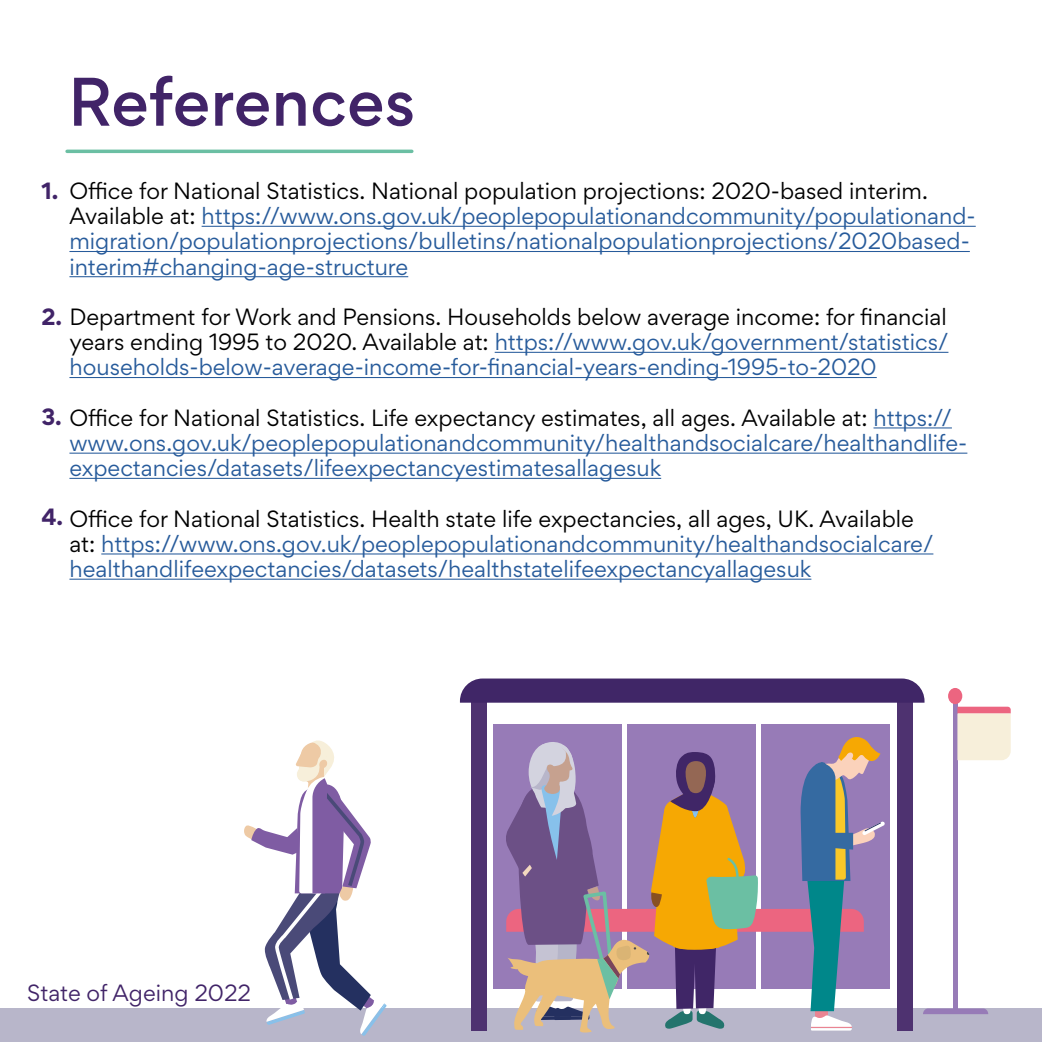
<style>
.page{position:relative;width:1042px;height:1042px;background:#fff}
.page>*{position:absolute;margin:0;border:0;box-sizing:border-box;transform-origin:0 0}
.t1{font:500 61.25px "Gordita";color:#412468}
.t2{font:21px/25.2px "Gordita";color:#275b9b}
.t3{font:21px "Gordita";color:#412468}
.t4{font:700 21px "Gordita";color:#412468}
.s1{color:#000}
.s2{font-weight:700;color:#412468}
</style>
<div class="page">
<hr style="left:202px;top:226px;width:774px;height:1px;background:#275b9b">
<hr style="left:69px;top:251px;width:901px;height:1px;background:#275b9b">
<hr style="left:69px;top:276px;width:339px;height:1px;background:#275b9b">
<hr style="left:495px;top:352px;width:453px;height:1px;background:#275b9b">
<hr style="left:69px;top:377px;width:808px;height:1px;background:#275b9b">
<hr style="left:873px;top:427px;width:79px;height:1px;background:#275b9b">
<hr style="left:69px;top:453px;width:898px;height:1px;background:#275b9b">
<hr style="left:69px;top:478px;width:592px;height:1px;background:#275b9b">
<hr style="left:101px;top:553px;width:832px;height:1px;background:#275b9b">
<hr style="left:69px;top:579px;width:742px;height:1px;background:#275b9b">
<div style="left:0;top:1008px;width:1042px;height:34px;background:#b8b6ca"></div>
<div style="left:897px;top:703px;width:15px;height:328px;background:#4e3270"></div>
<div style="left:471px;top:703px;width:16px;height:328px;background:#4e3270"></div>
<div style="left:627px;top:724px;width:128px;height:265px;background:#977bb7"></div>
<div style="left:493px;top:724px;width:128px;height:265px;background:#977bb7"></div>
<div style="left:761px;top:724px;width:129px;height:265px;background:#977bb7"></div>
<svg style="left:460px;top:678px;width:464px;height:25px;background:#49316e"></svg>
<div style="left:952px;top:690px;width:5px;height:324px;background:#977bb7"></div>
<svg style="left:957px;top:707px;width:53px;height:53px;background:#f4ddcf"></svg>
<svg style="left:923px;top:1008px;width:65px;height:6px"></svg>
<div style="left:948px;top:688px;width:14px;height:16px;background:#ec6580;border-radius:50%"></div>
<svg style="left:244px;top:740px;width:143px;height:296px"></svg>
<svg style="left:506px;top:734px;width:379px;height:299px"></svg>
<hr style="left:67px;top:150px;width:345px;height:3px;background:#6bbfa3">
<h1 class="t1" style="left:68px;top:56px;width:349px">References</h1>
<p class="t2" style="left:69px;top:178px;width:908px"><span class="s1">Office for National Statistics. National population projections: 2020-based interim.<br>Available at:</span> https://www.ons.gov.uk/peoplepopulationandcommunity/populationand&shy;migration/populationprojections/bulletins/nationalpopulationprojections/2020based&shy;interim#changing-age-structure</p>
<p class="t2" style="left:69px;top:304px;width:880px;text-align:justify;text-indent:-28px"><span class="s2">2.</span> <span class="s1">Department for Work and Pensions. Households below average income: for financial years ending 1995 to 2020. Available at:</span> https://www.gov.uk/government/statistics/ households-below-average-income-for-financial-years-ending-1995-to-2020</p>
<p class="t2" style="left:69px;top:405px;width:899px;text-indent:-28px"><span class="s2">3.</span> <span class="s1">Office for National Statistics. Life expectancy estimates, all ages. Available at:</span> https:// www.ons.gov.uk/peoplepopulationandcommunity/healthandsocialcare/healthandlife&shy;expectancies/datasets/lifeexpectancyestimatesallagesuk</p>
<p class="t2" style="left:69px;top:505px;width:865px;text-indent:-28px"><span class="s2">4.</span> <span class="s1">Office for National Statistics. Health state life expectancies, all ages, UK. Available at:</span> https://www.ons.gov.uk/peoplepopulationandcommunity/healthandsocialcare/ healthandlifeexpectancies/datasets/healthstatelifeexpectancyallagesuk</p>
<p class="t4" style="left:41px;top:174px;width:18px">1.</p>
<p class="t3" style="left:27px;top:978px;width:225px">State of Ageing 2022</p>
</div>
